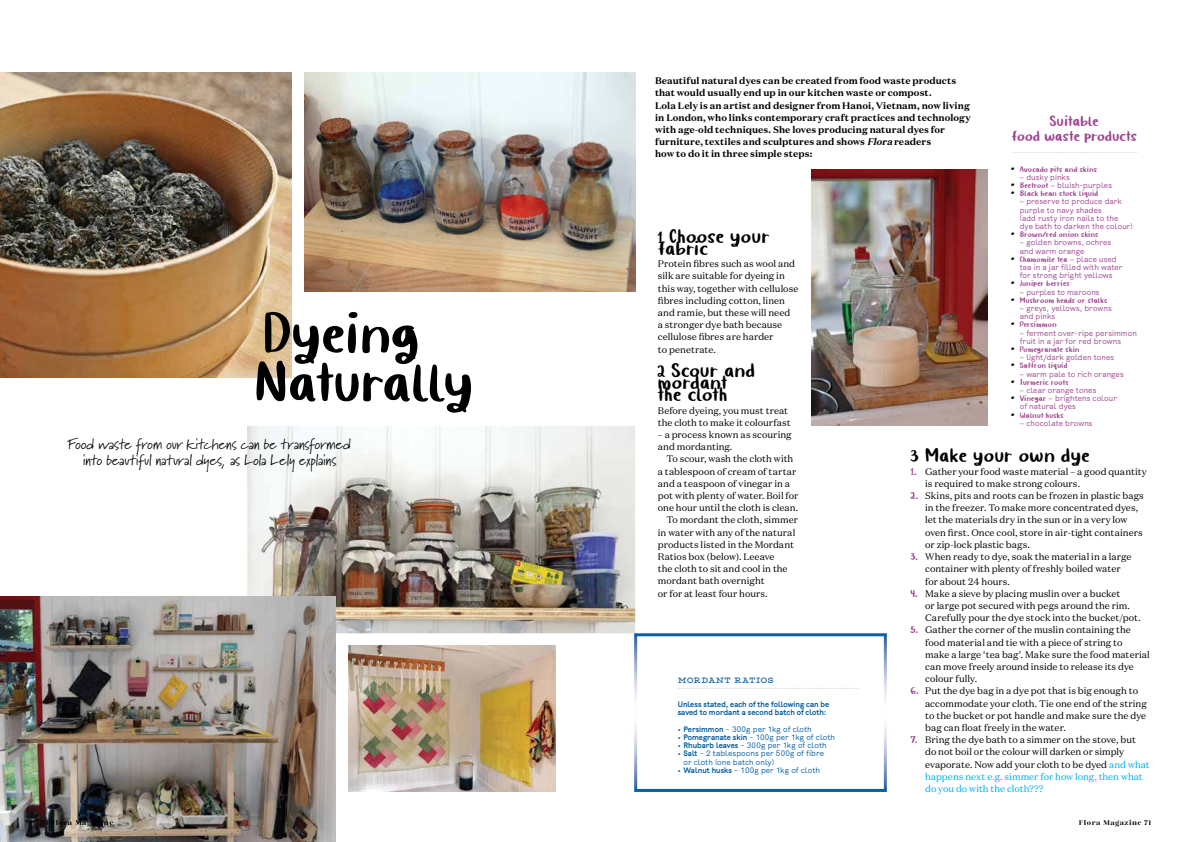
<style>
.page{position:relative;width:1191px;height:842px;background:#fff}
.page>*{position:absolute;margin:0;border:0;box-sizing:border-box;transform-origin:0 0}
.t1{font:57.6px/48.8px "Quiky";letter-spacing:-.005em;color:#000}
.t2{font:20px "Quiky";letter-spacing:.015em;color:#000}
.t3{font:15px/16px "Mary Dale";letter-spacing:.005em;color:#000;text-align:center}
.t4{font:15px/15px "Quiky";letter-spacing:.005em;color:#9c428e;text-align:center}
.t5{font:9.5px/12.2px "Domaine Text";color:#000}
.t6{font:700 9.5px/12.2px "Domaine Text";letter-spacing:.005em;color:#000}
.t7{font:500 9px "Hellenic Typewriter";letter-spacing:.015em;color:#005b9e}
.t8{font:8px/8.2px "Enreal";letter-spacing:.01em;color:#9c428e}
.t9{font:8px/8.2px "Enreal";letter-spacing:.01em;color:#005b9e}
.t10{font:8px "Quiky";letter-spacing:.02em;color:#9c428e}
.t11{font:700 8px/8.2px "Enreal";letter-spacing:.01em;color:#005b9e}
.t12{font:900 7px "Gabriela Stencil";letter-spacing:.07em;color:#000}
.s1{font-style:italic}
.s2{font-family:"Quiky"}
.s3{font-family:"Enreal"}
.s4{font-family:"Quiky";font-size:12px;color:#9c428e}
.s5{color:#00aeef}
.s6{font-weight:700}
</style>
<div class="page">
<img style="left:811px;top:170px;width:176px;height:256px">
<img style="left:304px;top:72px;width:331px;height:220px">
<img style="left:247px;top:426px;width:388px;height:207px">
<img style="left:348px;top:645px;width:208px;height:147px">
<img style="left:0;top:597px;width:335px;height:245px">
<img style="left:0;top:72px;width:291px;height:305px">
<svg style="left:634px;top:633px;width:253px;height:159px"></svg>
<svg style="left:677px;top:688px;width:181px;height:1px"></svg>
<svg style="left:1011px;top:152px;width:126px;height:1px"></svg>
<h1 class="t1" style="left:253px;top:309px;width:221px">Dyeing<br>Naturally</h1>
<h3 class="t3" style="left:68px;top:435px;width:284px">Food waste from our kitchens can be transformed into beautiful natural dyes, as Lola Lely explains</h3>
<p class="t6" style="left:655px;top:75px;width:317px">Beautiful natural dyes can be created from food waste products that would usually end up in our kitchen waste or compost.<br>Lola Lely is an artist and designer from Hanoi, Vietnam, now living in London, who links contemporary craft practices and technology with age-old techniques. She loves producing natural dyes for furniture, textiles and sculptures and shows <span class="s1">Flora</span> readers<br>how to do it in three simple steps:</p>
<h3 class="t4" style="left:1011px;top:114px;width:127px">Suitable<br>food waste products</h3>
<h2 class="t2" style="left:1011px;top:151px;width:5px">.</h2>
<p class="t10" style="left:1019px;top:164px;width:79px">Avocado pits and skins</p>
<p class="t8" style="left:1019px;top:172px;width:51px"><span class="s2">-</span> dusky pinks</p>
<h2 class="t2" style="left:1011px;top:167px;width:5px">.</h2>
<p class="t8" style="left:1019px;top:180px;width:94px"><span class="s2">Beetroot -</span> bluish-purples</p>
<h2 class="t2" style="left:1011px;top:175px;width:5px">.</h2>
<p class="t10" style="left:1019px;top:189px;width:80px">Black bean stock liquid</p>
<p class="t8" style="left:1019px;top:197px;width:114px"><span class="s2">-</span> preserve to produce dark purple to navy shades<br>(add rusty iron nails to the dye bath to darken the colour)</p>
<h2 class="t2" style="left:1011px;top:216px;width:5px">.</h2>
<p class="t10" style="left:1019px;top:230px;width:80px">Brown/red onion skins</p>
<p class="t8" style="left:1019px;top:238px;width:93px"><span class="s2">-</span> golden browns, ochres and warm orange</p>
<h2 class="t2" style="left:1011px;top:241px;width:5px">.</h2>
<p class="t10" style="left:1019px;top:254px;width:98px">Chamomile tea - <span class="s3">place used</span></p>
<p class="t8" style="left:1019px;top:262px;width:104px">tea in a jar filled with water for strong bright yellows</p>
<h2 class="t2" style="left:1011px;top:265px;width:5px">.</h2>
<p class="t10" style="left:1019px;top:279px;width:51px">Juniper berries</p>
<p class="t8" style="left:1019px;top:287px;width:81px"><span class="s2">-</span> purples to maroons</p>
<h2 class="t2" style="left:1011px;top:282px;width:5px">.</h2>
<p class="t10" style="left:1019px;top:295px;width:89px">Mushroom heads or stalks</p>
<p class="t8" style="left:1019px;top:303px;width:94px"><span class="s2">-</span> greys, yellows, browns and pinks</p>
<h2 class="t2" style="left:1011px;top:306px;width:5px">.</h2>
<p class="t10" style="left:1019px;top:320px;width:38px">Persimmon</p>
<p class="t8" style="left:1019px;top:328px;width:119px"><span class="s2">-</span> ferment over-ripe persimmon fruit in a jar for red browns</p>
<h2 class="t2" style="left:1011px;top:331px;width:5px">.</h2>
<p class="t10" style="left:1019px;top:344px;width:61px">Pomegranate skin</p>
<p class="t8" style="left:1019px;top:353px;width:96px"><span class="s2">-</span> light/dark golden tones</p>
<h2 class="t2" style="left:1011px;top:347px;width:5px">.</h2>
<p class="t10" style="left:1019px;top:361px;width:49px">Saffron liquid</p>
<p class="t8" style="left:1019px;top:369px;width:105px"><span class="s2">-</span> warm pale to rich oranges</p>
<h2 class="t2" style="left:1011px;top:364px;width:5px">.</h2>
<p class="t10" style="left:1019px;top:377px;width:50px">Turmeric roots</p>
<p class="t8" style="left:1019px;top:385px;width:78px"><span class="s2">-</span> clear orange tones</p>
<h2 class="t2" style="left:1011px;top:380px;width:5px">.</h2>
<p class="t8" style="left:1019px;top:394px;width:99px"><span class="s2">Vinegar -</span> brightens colour of natural dyes</p>
<h2 class="t2" style="left:1011px;top:397px;width:5px">.</h2>
<p class="t10" style="left:1019px;top:410px;width:46px">Walnut husks</p>
<p class="t8" style="left:1019px;top:418px;width:74px"><span class="s2">-</span> chocolate browns</p>
<h2 class="t2" style="left:658px;top:224px;width:113px">1 Choose your</h2>
<h2 class="t2" style="left:658px;top:236px;width:52px">fabric</h2>
<p class="t5" style="left:658px;top:258px;width:142px">Protein fibres such as wool and silk are suitable for dyeing in this way, together with cellulose fibres including cotton, linen and ramie, but these will need<br>a stronger dye bath because cellulose fibres are harder<br>to penetrate.</p>
<h2 class="t2" style="left:658px;top:358px;width:99px">2 Scour and</h2>
<h2 class="t2" style="left:658px;top:370px;width:71px">mordant</h2>
<h2 class="t2" style="left:658px;top:382px;width:71px">the cloth</h2>
<p class="t5" style="left:658px;top:404px;width:134px">Before dyeing, you must treat the cloth to make it colourfast</p>
<p class="t5" style="left:658px;top:428px;width:135px">– a process known as scouring and mordanting.</p>
<p class="t5" style="left:666px;top:453px;width:128px">To scour, wash the cloth with</p>
<p class="t5" style="left:658px;top:465px;width:140px">a tablespoon of cream of tartar</p>
<p class="t5" style="left:658px;top:477px;width:134px">and a teaspoon of vinegar in a</p>
<p class="t5" style="left:658px;top:489px;width:142px">pot with plenty of water. Boil for</p>
<p class="t5" style="left:658px;top:502px;width:142px">one hour until the cloth is clean.</p>
<p class="t5" style="left:666px;top:514px;width:133px">To mordant the cloth, simmer</p>
<p class="t5" style="left:658px;top:526px;width:139px">in water with any of the natural</p>
<p class="t5" style="left:658px;top:538px;width:138px">products listed in the Mordant</p>
<p class="t5" style="left:658px;top:550px;width:118px">Ratios box (below). Leeave</p>
<p class="t5" style="left:658px;top:563px;width:131px">the cloth to sit and cool in the</p>
<p class="t5" style="left:658px;top:575px;width:108px">mordant bath overnight</p>
<p class="t5" style="left:658px;top:587px;width:111px">or for at least four hours.</p>
<h2 class="t2" style="left:911px;top:443px;width:180px">3 Make your own dye</h2>
<p class="t5" style="left:925px;top:465px;width:223px;text-indent:-14px"><span class="s4">1.</span> Gather your food waste material – a good quantity is required to make strong colours.</p>
<p class="t5" style="left:925px;top:489px;width:220px;text-indent:-14px"><span class="s4">2.</span> Skins, pits and roots can be frozen in plastic bags in the freezer. To make more concentrated dyes, let the materials dry in the sun or in a very low oven first. Once cool, store in air-tight containers or zip-lock plastic bags.</p>
<p class="t5" style="left:925px;top:550px;width:208px;text-indent:-14px"><span class="s4">3.</span> When ready to dye, soak the material in a large container with plenty of freshly boiled water for about 24 hours.</p>
<p class="t5" style="left:925px;top:587px;width:217px;text-indent:-14px"><span class="s4">4.</span> Make a sieve by placing muslin over a bucket<br>or large pot secured with pegs around the rim.<br>Carefully pour the dye stock into the bucket/pot.</p>
<p class="t5" style="left:925px;top:624px;width:226px;text-indent:-14px"><span class="s4">5.</span> Gather the corner of the muslin containing the food material and tie with a piece of string to<br>make a large ‘tea bag’. Make sure the food material can move freely around inside to release its dye colour fully.</p>
<p class="t5" style="left:925px;top:685px;width:223px;text-indent:-14px"><span class="s4">6.</span> Put the dye bag in a dye pot that is big enough to accommodate your cloth. Tie one end of the string to the bucket or pot handle and make sure the dye bag can float freely in the water.</p>
<p class="t5" style="left:925px;top:733px;width:226px;text-indent:-14px"><span class="s4">7.</span> Bring the dye bath to a simmer on the stove, but<br>do not boil or the colour will darken or simply evaporate. Now add your cloth to be dyed <span class="s5">and what happens next e.g. simmer for how long, then what do you do with the cloth???</span></p>
<p class="t7" style="left:678px;top:675px;width:98px">MORDANT RATIOS</p>
<p class="t11" style="left:677px;top:699px;width:153px">Unless stated, each of the following can be saved to mordant a second batch of cloth:</p>
<p class="t9" style="left:677px;top:724px;width:136px"><span class="s6">• Persimmon</span> – 300g per 1kg of cloth</p>
<p class="t9" style="left:677px;top:732px;width:159px"><span class="s6">• Pomegranate skin</span> – 100g per 1kg of cloth</p>
<p class="t9" style="left:677px;top:740px;width:150px"><span class="s6">• Rhubarb leaves</span> – 300g per 1kg of cloth</p>
<p class="t9" style="left:683px;top:749px;width:142px;text-indent:-6px"><span class="s6">• Salt</span> – 2 tablespoons per 500g of fibre or cloth (one batch only)</p>
<p class="t9" style="left:677px;top:765px;width:144px"><span class="s6">• Walnut husks</span> – 100g per 1kg of cloth</p>
<p class="t12" style="left:40px;top:818px;width:75px">70 Flora Magazine</p>
<p class="t12" style="left:1079px;top:818px;width:74px">Flora Magazine 71</p>
</div>
